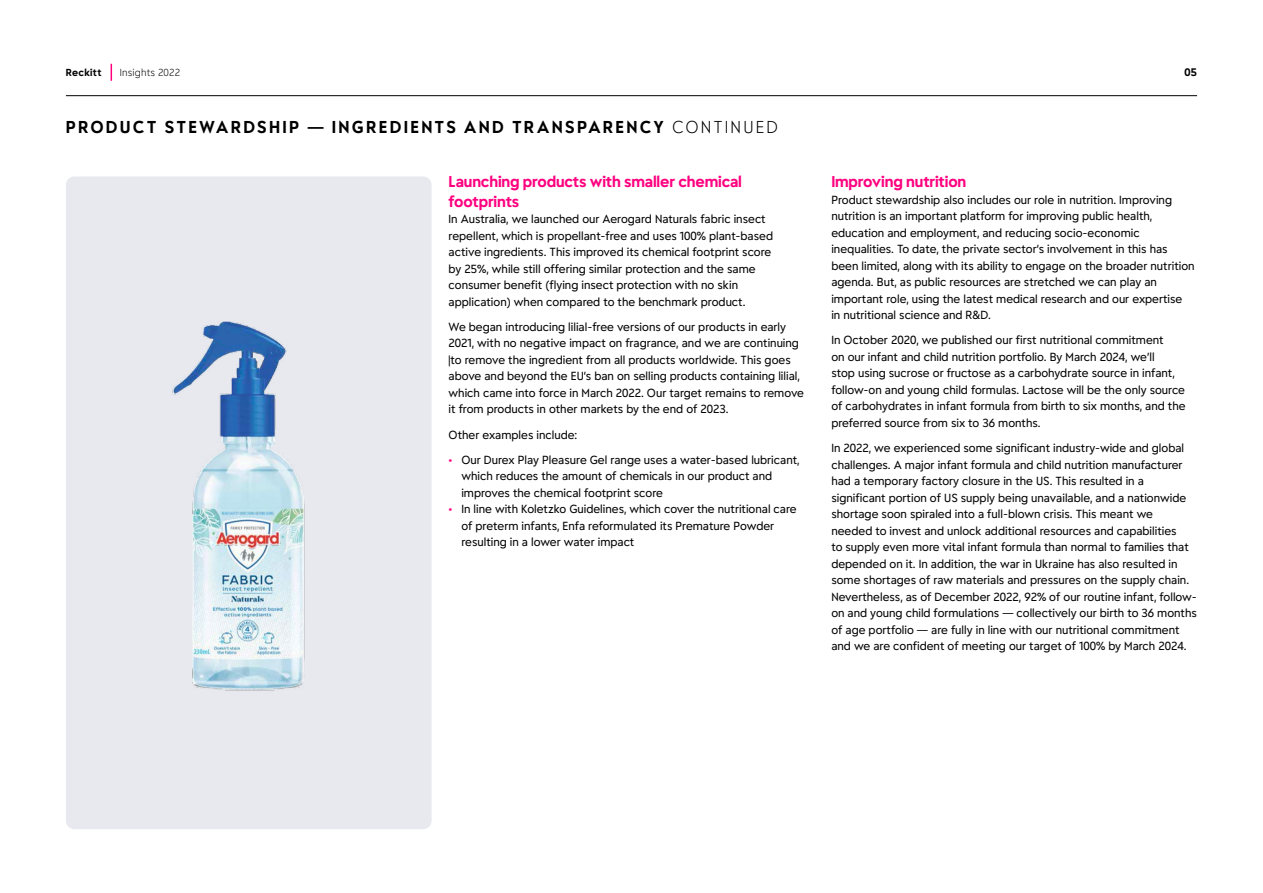
<style>
.page{position:relative;width:1263px;height:893px;background:#fff}
.page>*{position:absolute;margin:0;border:0;box-sizing:border-box;transform-origin:0 0}
.t1{font:700 16.5px "Energy";letter-spacing:.13em;color:#000}
.t2{font:700 15px/19.5px "Energy";letter-spacing:-.01em;color:#ff007f}
.t3{font:11.25px/16.5px "Energy";color:#000}
.t4{font:700 10.5px "Energy";color:#000}
.t5{font:300 9.75px "Energy";letter-spacing:.015em;color:#000}
.t6{font:700 9.75px "Energy";letter-spacing:.025em;color:#000}
.s1{font-weight:300}
.s2{color:#ff007f}
</style>
<div class="page">
<div style="left:66px;top:176px;width:366px;height:653px;background:#e7e9ee;border-radius:9px"></div>
<img style="left:172px;top:321px;width:133px;height:370px">
<svg style="left:111px;top:64px;width:1px;height:17px"></svg>
<hr style="left:66px;top:95px;width:1131px;height:1px;background:#000">
<p class="t6" style="left:66px;top:66px;width:37px">Reckitt</p>
<p class="t5" style="left:120px;top:66px;width:62px">Insights 2022</p>
<h1 class="t1" style="left:66px;top:116px;width:714px">PRODUCT STEWARDSHIP — INGREDIENTS AND TRANSPARENCY <span class="s1">CONTINUED</span></h1>
<h2 class="t2" style="left:449px;top:172px;width:295px">Launching products with smaller chemical footprints</h2>
<p class="t3" style="left:449px;top:211px;width:326px">In Australia, we launched our Aerogard Naturals fabric insect repellent, which is propellant-free and uses 100% plant-based active ingredients. This improved its chemical footprint score by 25%, while still offering similar protection and the same consumer benefit (flying insect protection with no skin application) when compared to the benchmark product.</p>
<p class="t3" style="left:449px;top:318px;width:357px">We began introducing lilial-free versions of our products in early 2021, with no negative impact on fragrance, and we are continuing |to remove the ingredient from all products worldwide. This goes above and beyond the EU’s ban on selling products containing lilial, which came into force in March 2022. Our target remains to remove it from products in other markets by the end of 2023.</p>
<p class="t3" style="left:449px;top:426px;width:130px">Other examples include:</p>
<p class="t3" style="left:461px;top:451px;width:340px;text-indent:-13px"><span class="s2">•</span> Our Durex Play Pleasure Gel range uses a water-based lubricant, which reduces the amount of chemicals in our product and improves the chemical footprint score</p>
<p class="t3" style="left:461px;top:501px;width:337px;text-indent:-13px"><span class="s2">•</span> In line with Koletzko Guidelines, which cover the nutritional care of preterm infants, Enfa reformulated its Premature Powder resulting in a lower water impact</p>
<p class="t4" style="left:1184px;top:65px;width:14px">05</p>
<h2 class="t2" style="left:831px;top:172px;width:136px">Improving nutrition</h2>
<p class="t3" style="left:831px;top:191px;width:365px">Product stewardship also includes our role in nutrition. Improving nutrition is an important platform for improving public health, education and employment, and reducing socio-economic inequalities. To date, the private sector’s involvement in this has been limited, along with its ability to engage on the broader nutrition agenda. But, as public resources are stretched we can play an important role, using the latest medical research and our expertise<br>in nutritional science and R&amp;D.</p>
<p class="t3" style="left:831px;top:332px;width:356px">In October 2020, we published our first nutritional commitment<br>on our infant and child nutrition portfolio. By March 2024, we’ll<br>stop using sucrose or fructose as a carbohydrate source in infant, follow-on and young child formulas. Lactose will be the only source of carbohydrates in infant formula from birth to six months, and the preferred source from six to 36 months.</p>
<p class="t3" style="left:831px;top:440px;width:367px">In 2022, we experienced some significant industry-wide and global challenges. A major infant formula and child nutrition manufacturer had a temporary factory closure in the US. This resulted in a significant portion of US supply being unavailable, and a nationwide shortage soon spiraled into a full-blown crisis. This meant we needed to invest and unlock additional resources and capabilities<br>to supply even more vital infant formula than normal to families that depended on it. In addition, the war in Ukraine has also resulted in some shortages of raw materials and pressures on the supply chain.<br>Nevertheless, as of December 2022, 92% of our routine infant, follow&shy;on and young child formulations — collectively our birth to 36 months of age portfolio — are fully in line with our nutritional commitment and we are confident of meeting our target of 100% by March 2024.</p>
</div>
